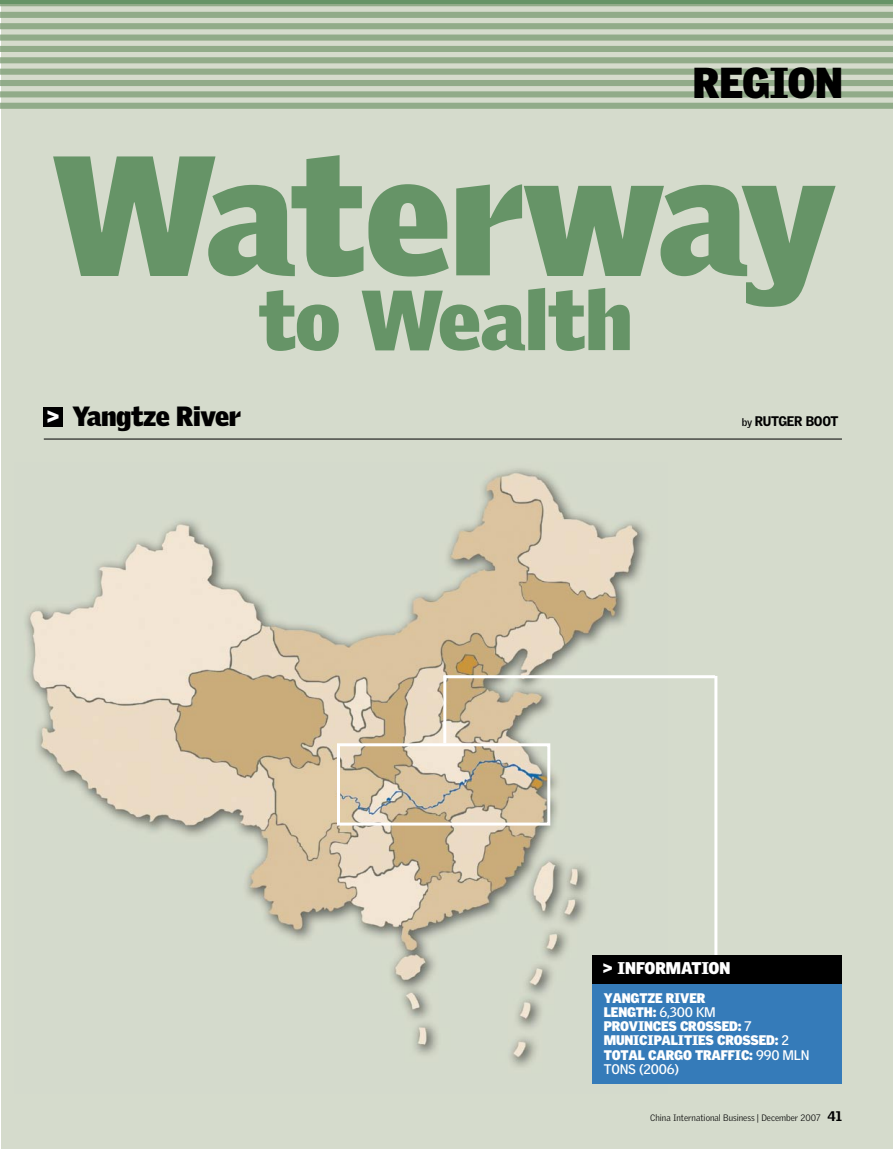
<style>
.page{position:relative;width:893px;height:1149px;background:#fff}
.page>*{position:absolute;margin:0;border:0;box-sizing:border-box;transform-origin:0 0}
.t1{font:900 165px "Griffith Gothic";letter-spacing:-.035em;color:#669467}
.t2{font:900 82.5px "Griffith Gothic";letter-spacing:-.01em;color:#669467}
.t3{font:900 42px "Griffith Gothic";letter-spacing:-.02em;color:#000}
.t4{font:900 27px "Griffith Gothic";letter-spacing:-.015em;color:#000}
.t5{font:900 16.5px "Griffith Gothic";color:#fff}
.t6{font:900 13.5px/14.2px "Griffith Gothic";letter-spacing:-.015em;color:#fff}
.t7{font:900 13.5px "Griffith Gothic";letter-spacing:-.015em;color:#000}
.t8{font:300 9px "Griffith Gothic";color:#000}
.s1{font-size:21px;color:#fff}
.s2{font-weight:700;font-size:10.5px}
.s3{font-weight:700}
.s4{font-weight:900;font-size:13.5px}
</style>
<div class="page">
<div style="left:2px;top:0;width:891px;height:1148px;background:#d5dbcc"></div>
<img style="left:25px;top:468px;width:643px;height:616px">
<hr style="left:714px;top:675px;width:3px;height:292px;background:#fff">
<div style="left:0;top:57px;width:893px;height:6px;background:#91ab89"></div>
<div style="left:0;top:69px;width:893px;height:6px;background:#91ab89"></div>
<div style="left:0;top:80px;width:893px;height:6px;background:#91ab89"></div>
<div style="left:0;top:91px;width:893px;height:6px;background:#91ab89"></div>
<div style="left:0;top:103px;width:893px;height:6px;background:#91ab89"></div>
<div style="left:0;top:46px;width:893px;height:6px;background:#91ab89"></div>
<div style="left:0;top:35px;width:893px;height:6px;background:#91ab89"></div>
<div style="left:0;top:23px;width:893px;height:6px;background:#91ab89"></div>
<div style="left:0;top:12px;width:893px;height:6px;background:#91ab89"></div>
<svg style="left:0;top:3px;width:893px;height:3px;background:#82a37d"></svg>
<hr style="left:0;top:0;width:893px;height:3px;background:#669467">
<div style="left:43px;top:407px;width:20px;height:19px;background:#000"></div>
<hr style="left:44px;top:438px;width:798px;height:1px;background:#000">
<hr style="left:444px;top:675px;width:271px;height:3px;background:#fff">
<div style="left:337px;top:743px;width:213px;height:82px;border:3px solid #fff"></div>
<div style="left:592px;top:983px;width:250px;height:100px;background:#357bb9"></div>
<div style="left:592px;top:954px;width:250px;height:29px;background:#000"></div>
<hr style="left:443px;top:675px;width:3px;height:68px;background:#fff">
<h3 class="t3" style="left:693px;top:57px;width:152px">REGION</h3>
<h1 class="t1" style="left:51px;top:115px;width:787px">Waterway</h1>
<h2 class="t2" style="left:258px;top:270px;width:375px">to Wealth</h2>
<h3 class="t4" style="left:47px;top:400px;width:195px"><span class="s1">&gt;</span> Yangtze River</h3>
<p class="t7" style="left:742px;top:413px;width:98px"><span class="s2">BY</span> RUTGER BOOT</p>
<p class="t5" style="left:603px;top:957px;width:129px">&gt; InFORMATION</p>
<p class="t6" style="left:604px;top:989px;width:19px">Yangt</p>
<p class="t6" style="left:604px;top:989px;width:207px;text-indent:44px">ze River<br>LENGTH: <span class="s3">6,300 KM<br></span>PROVINCES CROSSED: <span class="s3">7<br></span>MUNICIPALITIES CROSSED: <span class="s3">2<br></span>TOTAL CARGO TRAFFIC: <span class="s3">990 MLN<br>TONS (2006)</span></p>
<p class="t8" style="left:650px;top:1112px;width:193px">China International Business | December 2007 <span class="s4">41</span></p>
</div>
